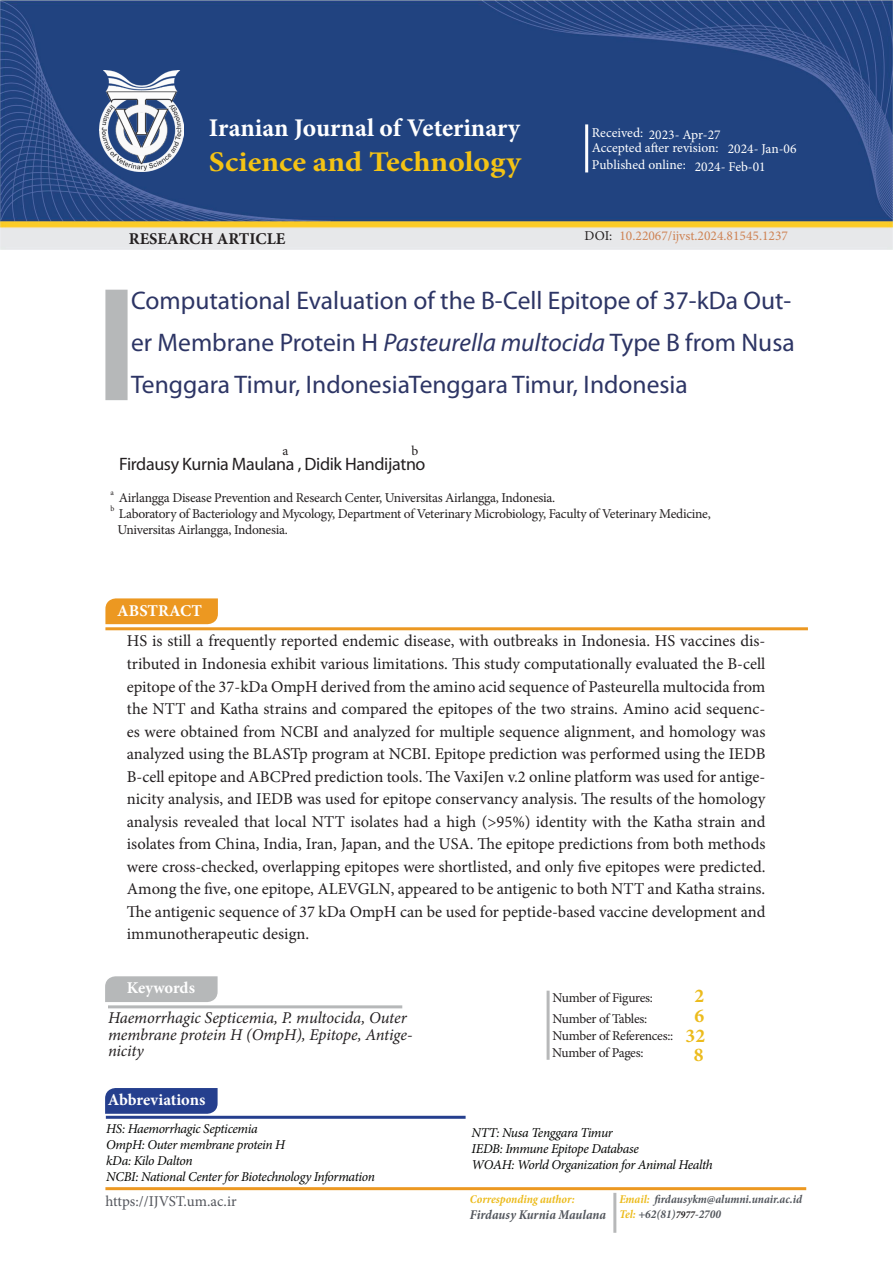
<style>
.page{position:relative;width:893px;height:1263px;background:#fff}
.page>*{position:absolute;margin:0;border:0;box-sizing:border-box;transform-origin:0 0}
.t1{font:700 28.5px "Minion Pro";color:#f4c314;scale:1.1 1}
.t2{font:25.5px/42px "Myriad Pro";color:#2d3565}
.t3{font:700 25.5px "Minion Pro";color:#fff}
.t4{font:700 19.5px/40.3px "Minion Pro";color:#ecbb1c;text-align:center}
.t5{font:18px "Myriad Pro";letter-spacing:-.02em;color:#231f20}
.t6{font:16.5px/22.5px "Minion Pro";color:#231f20;text-align:justify}
.t7{font:italic 16.5px/16.5px "Minion Pro";letter-spacing:-.01em;color:#231f20}
.t8{font:700 16.5px "Minion Pro";color:#fff}
.t9{font:700 16.5px "Minion Pro";color:#231f20}
.t10{font:15px "Minion Pro";color:#53555c}
.t11{font:13.5px/16.2px "Minion Pro";letter-spacing:-.02em;color:#231f20}
.t12{font:italic 13.5px/16.2px "Minion Pro";letter-spacing:-.03em;color:#040503}
.t13{font:13.5px/13.4px "Minion Pro";color:#fff}
.t14{font:13.5px "Minion Pro";color:#ce8253}
.t15{font:italic 700 condensed 13.5px "Minion Pro";letter-spacing:-.005em;color:#52565c}
.t16{font:italic 700 condensed 12px/14.4px "Minion Pro";letter-spacing:-.005em;color:#52565c}
.t17{font:italic 700 condensed 12px "Minion Pro";letter-spacing:-.005em;color:#ecbb1c}
.t18{font:7.8px/16.2px "Minion Pro";color:#231f20}
.s1{font-style:italic}
.s2{color:#ecbb1c}
.s3{font-size:10.5px;color:#231f20}
</style>
<div class="page">
<img style="left:0;top:1px;width:893px;height:248px">
<img style="left:99px;top:70px;width:84px;height:101px">
<hr style="left:585px;top:124px;width:3px;height:48px;background:#fffefe">
<svg style="left:105px;top:598px;width:113px;height:27px"></svg>
<div style="left:105px;top:976px;width:113px;height:26px;background:#b6b8b9"></div>
<div style="left:105px;top:1088px;width:113px;height:26px;background:#253f8e"></div>
<div style="left:105px;top:290px;width:23px;height:110px;background:#b6b8b9;border:3px solid #b6b8b9"></div>
<hr style="left:105px;top:627px;width:703px;height:3px;background:#ec9821">
<hr style="left:108px;top:1005px;width:294px;height:3px;background:#b6b8b9">
<hr style="left:106px;top:1116px;width:360px;height:3px;background:#253f8e">
<hr style="left:105px;top:1187px;width:701px;height:3px;background:#ec9821">
<hr style="left:613px;top:1193px;width:3px;height:40px;background:#b7b8b9">
<hr style="left:547px;top:991px;width:3px;height:69px;background:#b7b8b9">
<h2 class="t3" style="left:209px;top:110px;width:313px">Iranian Journal of Veterinary</h2>
<h1 class="t1" style="left:209px;top:141px;width:285px">Science and Technology</h1>
<p class="t13" style="left:592px;top:128px;width:130px">Received: 2023- Apr-27<br>Accepted after revision:</p>
<p class="t13" style="left:592px;top:158px;width:95px">Published online:</p>
<p class="t13" style="left:728px;top:143px;width:70px">2024- Jan-06</p>
<p class="t13" style="left:695px;top:160px;width:72px">2024- Feb-01</p>
<p class="t9" style="left:129px;top:227px;width:158px">RESEARCH ARTICLE</p>
<p class="t11" style="left:585px;top:227px;width:29px">DOI:</p>
<p class="t14" style="left:619px;top:226px;width:170px">10.22067/ijvst.2024.81545.1237</p>
<h2 class="t2" style="left:131px;top:279px;width:665px">Computational Evaluation of the B-Cell Epitope of 37-kDa Out&shy;er Membrane Protein H <span class="s1">Pasteurella multocida</span> Type B from Nusa<br>Tenggara Timur, IndonesiaTenggara Timur, Indonesia</h2>
<p class="t11" style="left:282px;top:442px;width:7px">a</p>
<p class="t11" style="left:412px;top:442px;width:8px">b</p>
<p class="t5" style="left:119px;top:452px;width:308px">Firdausy Kurnia Maulana , Didik Handijatno</p>
<p class="t11" style="left:117px;top:489px;width:595px">Airlangga Disease Prevention and Research Center, Universitas Airlangga, Indonesia.<br>Laboratory of Bacteriology and Mycology, Department of Veterinary Microbiology, Faculty of Veterinary Medicine,<br>Universitas Airlangga, Indonesia.</p>
<p class="t18" style="left:110px;top:484px;width:5px">a b</p>
<p class="t8" style="left:117px;top:599px;width:86px">ABSTRACT</p>
<p class="t6" style="left:127px;top:630px;width:640px">HS is still a frequently reported endemic disease, with outbreaks in Indonesia. HS vaccines dis&shy;tributed in Indonesia exhibit various limitations. This study computationally evaluated the B-cell epitope of the 37-kDa OmpH derived from the amino acid sequence of Pasteurella multocida from the NTT and Katha strains and compared the epitopes of the two strains. Amino acid sequenc&shy;es were obtained from NCBI and analyzed for multiple sequence alignment, and homology was analyzed using the BLASTp program at NCBI. Epitope prediction was performed using the IEDB B-cell epitope and ABCPred prediction tools. The VaxiJen v.2 online platform was used for antige&shy;nicity analysis, and IEDB was used for epitope conservancy analysis. The results of the homology analysis revealed that local NTT isolates had a high (&gt;95%) identity with the Katha strain and isolates from China, India, Iran, Japan, and the USA. The epitope predictions from both methods were cross-checked, overlapping epitopes were shortlisted, and only five epitopes were predicted.<br>Among the five, one epitope, ALEVGLN, appeared to be antigenic to both NTT and Katha strains.<br>The antigenic sequence of 37 kDa OmpH can be used for peptide-based vaccine development and immunotherapeutic design.</p>
<p class="t8" style="left:127px;top:976px;width:70px">Keywords</p>
<p class="t7" style="left:108px;top:1010px;width:306px">Haemorrhagic Septicemia, P. multocida, Outer membrane protein H (OmpH), Epitope, Antige&shy;nicity</p>
<p class="t8" style="left:108px;top:1088px;width:99px">Abbreviations</p>
<p class="t11" style="left:553px;top:987px;width:102px;line-height:21px">Number of Figures:<br>Number of Tables:</p>
<p class="t11" style="left:553px;top:1028px;width:122px">Number of References::</p>
<p class="t11" style="left:552px;top:1045px;width:93px">Number of Pages:</p>
<p class="t4" style="left:686px;top:975px;width:21px">2<br>32</p>
<p class="t4" style="left:694px;top:1034px;width:11px">8</p>
<p class="t4" style="left:694px;top:995px;width:11px">6</p>
<p class="t12" style="left:106px;top:1120px;width:270px">HS: Haemorrhagic Septicemia<br>OmpH: Outer membrane protein H<br>kDa: Kilo Dalton<br>NCBI: National Center for Biotechnology Information</p>
<p class="t12" style="left:472px;top:1124px;width:243px">NTT: Nusa Tenggara Timur<br>IEDB: Immune Epitope Database<br>WOAH: World Organization for Animal Health</p>
<p class="t10" style="left:105px;top:1191px;width:133px">https://IJVST.um.ac.ir</p>
<p class="t17" style="left:470px;top:1191px;width:106px">Corresponding author:</p>
<p class="t15" style="left:470px;top:1205px;width:138px">Firdausy Kurnia Maulana</p>
<p class="t16" style="left:619px;top:1192px;width:184px"><span class="s2">Email:</span> firdausykm@alumni.unair.ac.id<br><span class="s2">Tel:</span> +62(81)<span class="s3">7977</span>-2700</p>
</div>
